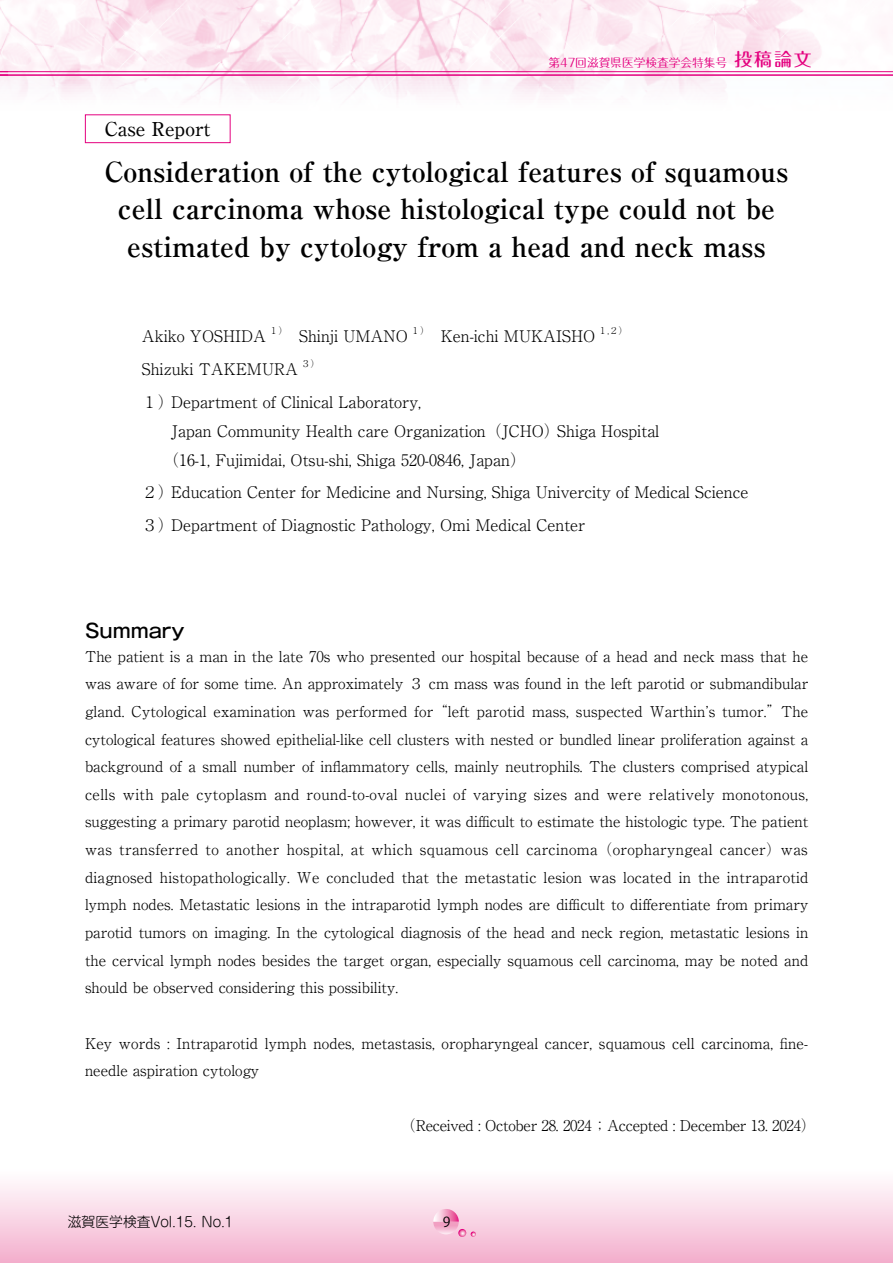
<style>
.page{position:relative;width:893px;height:1263px;background:#fff}
.page>*{position:absolute;margin:0;border:0;box-sizing:border-box;transform-origin:0 0}
.t1{font:700 27.6px/37.8px "Ryumin Pro";color:#000;text-align:center}
.t2{font:500 19.2px "Ryumin Pro";color:#000}
.t3{font:500 19.2px "Gothic MB101 Pro";color:#000}
.t4{font:300 15.9px/33px "Ryumin Pro";color:#000}
.t5{font:300 14.85px/27.6px "Ryumin Pro";color:#000;text-align:justify}
.t6{font:300 14.85px "Ryumin Pro";letter-spacing:-.02em;color:#000}
.t7{font:300 13.8px "Shin M Go Pro";color:#000}
.t8{font:13.8px "Koz Go Pro";color:#000}
.t9{font:11.7px "Maru Fo Pro";color:#e4007f}
.t10{font:300 9.3px "Ryumin Pro";color:#000}
.s1{font-weight:500;font-size:18px}
</style>
<div class="page">
<img style="left:0;top:0;width:886px;height:71px">
<div style="left:0;top:1167px;width:893px;height:96px;background:linear-gradient(to bottom,#fff,#f3b0cd)"></div>
<hr style="left:0;top:74px;width:893px;height:2px;background:#e4007f">
<hr style="left:0;top:71px;width:893px;height:1px;background:#e4007f">
<div style="left:85px;top:114px;width:145px;height:29px;border:1px solid #e4007f"></div>
<svg style="left:433px;top:1209px;width:43px;height:28px"></svg>
<p class="t2" style="left:105px;top:114px;width:107px">Case Report</p>
<p class="t9" style="left:548px;top:53px;width:265px">第47回滋賀県医学検査学会特集号 <span class="s1">投稿論文</span></p>
<h1 class="t1" style="left:105px;top:151px;width:685px">Consideration of the cytological features of squamous cell carcinoma whose histological type could not be estimated by cytology from a head and neck mass</h1>
<p class="t4" style="left:142px;top:318px;width:126px">Akiko YOSHIDA</p>
<p class="t10" style="left:269px;top:324px;width:20px">１）</p>
<p class="t4" style="left:283px;top:318px;width:126px">　Shinji UMANO</p>
<p class="t10" style="left:411px;top:324px;width:20px">１）</p>
<p class="t4" style="left:425px;top:318px;width:172px">　Ken-ichi MUKAISHO</p>
<p class="t10" style="left:598px;top:324px;width:31px">１,２）</p>
<p class="t4" style="left:142px;top:351px;width:158px">Shizuki TAKEMURA</p>
<p class="t10" style="left:301px;top:356px;width:20px">３）</p>
<p class="t4" style="left:142px;top:384px;width:281px">１）Department of Clinical Laboratory,</p>
<p class="t4" style="left:171px;top:413px;width:490px">Japan Community Health care Organization（JCHO）Shiga Hospital</p>
<p class="t4" style="left:163px;top:442px;width:364px">（16-1, Fujimidai, Otsu-shi, Shiga 520-0846, Japan）</p>
<p class="t4" style="left:142px;top:475px;width:608px">２）Education Center for Medicine and Nursing, Shiga Univercity of Medical Science<br>３）Department of Diagnostic Pathology, Omi Medical Center</p>
<p class="t3" style="left:85px;top:614px;width:101px">Summary</p>
<p class="t5" style="left:85px;top:641px;width:725px">The patient is a man in the late 70s who presented our hospital because of a head and neck mass that he was aware of for some time. An approximately ３ cm mass was found in the left parotid or submandibular gland. Cytological examination was performed for “left parotid mass, suspected Warthin’s tumor.”The cytological features showed epithelial-like cell clusters with nested or bundled linear proliferation against a background of a small number of inflammatory cells, mainly neutrophils. The clusters comprised atypical cells with pale cytoplasm and round-to-oval nuclei of varying sizes and were relatively monotonous, suggesting a primary parotid neoplasm; however, it was difficult to estimate the histologic type. The patient was transferred to another hospital, at which squamous cell carcinoma （oropharyngeal cancer）was diagnosed histopathologically. We concluded that the metastatic lesion was located in the intraparotid lymph nodes. Metastatic lesions in the intraparotid lymph nodes are difficult to differentiate from primary parotid tumors on imaging. In the cytological diagnosis of the head and neck region, metastatic lesions in the cervical lymph nodes besides the target organ, especially squamous cell carcinoma, may be noted and should be observed considering this possibility.</p>
<p class="t5" style="left:85px;top:1028px;width:724px">Key words : Intraparotid lymph nodes, metastasis, oropharyngeal cancer, squamous cell carcinoma, fine&shy;needle aspiration cytology</p>
<p class="t6" style="left:401px;top:1114px;width:416px">（Received : October 28. 2024 ；Accepted : December 13. 2024）</p>
<p class="t7" style="left:68px;top:1210px;width:167px">滋賀医学検査Vol.15. No.1</p>
<p class="t8" style="left:443px;top:1213px;width:9px">9</p>
</div>
